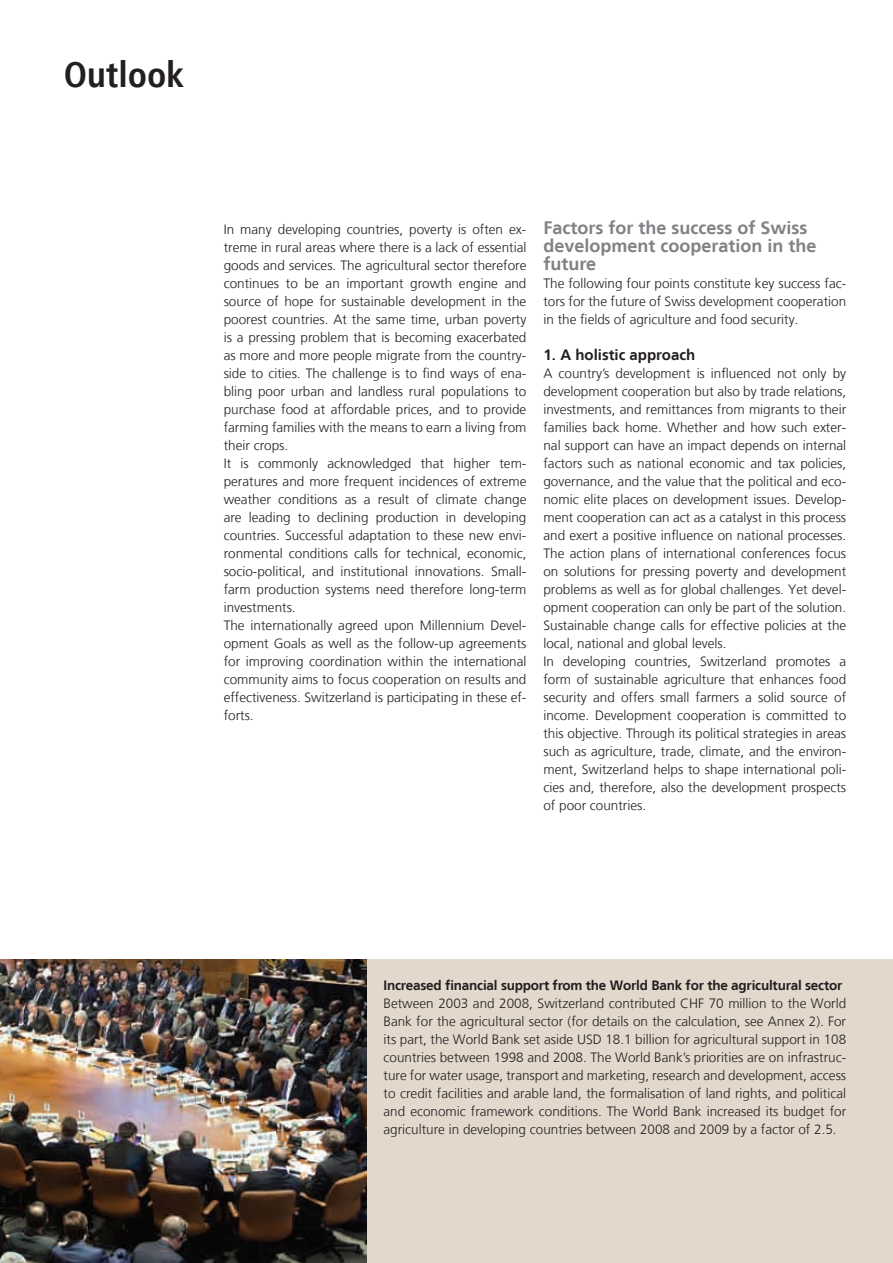
<style>
.page{position:relative;width:893px;height:1263px;background:#fff}
.page>*{position:absolute;margin:0;border:0;box-sizing:border-box;transform-origin:0 0}
._2_Kapitel_CondBold{font:700 condensed 36px "Frutiger LT";color:#231f20}
._3_Zwischentitel_12p{font:700 18px/18px "Frutiger LT";color:#808285}
._3_Zwischentitel_10p{font:700 15px "Frutiger LT";color:#231f20}
._4_Lauftext_9pt{font:300 13.5px/18px "Frutiger LT";color:#231f20;text-align:justify}
._4_Lauftext_9pt-2{font:700 13.5px "Frutiger LT";letter-spacing:-.015em;color:#231f20}
</style>
<div class="page">
<div style="left:0;top:960px;width:893px;height:303px;background:#e3d8cc"></div>
<img style="left:0;top:960px;width:367px;height:303px">
<p class="_2_Kapitel_CondBold" style="left:64px;top:53px;width:122px">Outlook</p>
<p class="_4_Lauftext_9pt" style="left:224px;top:221px;width:304px">In many developing countries, poverty is often ex&shy;treme in rural areas where there is a lack of essential goods and services. The agricultural sector therefore continues to be an important growth engine and source of hope for sustainable development in the poorest countries. At the same time, urban poverty is a pressing problem that is becoming exacerbated as more and more people migrate from the country&shy;side to cities. The challenge is to find ways of ena&shy;bling poor urban and landless rural populations to purchase food at affordable prices, and to provide farming families with the means to earn a living from their crops.</p>
<p class="_4_Lauftext_9pt" style="left:224px;top:455px;width:304px">It is commonly acknowledged that higher tem&shy;peratures and more frequent incidences of extreme weather conditions as a result of climate change are leading to declining production in developing countries. Successful adaptation to these new envi&shy;ronmental conditions calls for technical, economic, socio-political, and institutional innovations. Small&shy;farm production systems need therefore long-term investments.</p>
<p class="_4_Lauftext_9pt" style="left:224px;top:617px;width:304px">The internationally agreed upon Millennium Devel&shy;opment Goals as well as the follow-up agreements for improving coordination within the international community aims to focus cooperation on results and effectiveness. Switzerland is participating in these ef&shy;forts.</p>
<p class="_3_Zwischentitel_12p" style="left:543px;top:219px;width:275px">Factors for the success of Swiss development cooperation in the future</p>
<p class="_4_Lauftext_9pt" style="left:543px;top:275px;width:304px">The following four points constitute key success fac&shy;tors for the future of Swiss development cooperation in the fields of agriculture and food security.</p>
<p class="_3_Zwischentitel_10p" style="left:543px;top:346px;width:153px">1. A holistic approach</p>
<p class="_4_Lauftext_9pt" style="left:543px;top:365px;width:304px">A country’s development is influenced not only by development cooperation but also by trade relations, investments, and remittances from migrants to their families back home. Whether and how such exter&shy;nal support can have an impact depends on internal factors such as national economic and tax policies, governance, and the value that the political and eco&shy;nomic elite places on development issues. Develop&shy;ment cooperation can act as a catalyst in this process and exert a positive influence on national processes.<br>The action plans of international conferences focus on solutions for pressing poverty and development problems as well as for global challenges. Yet devel&shy;opment cooperation can only be part of the solution.<br>Sustainable change calls for effective policies at the local, national and global levels.</p>
<p class="_4_Lauftext_9pt" style="left:543px;top:653px;width:304px">In developing countries, Switzerland promotes a form of sustainable agriculture that enhances food security and offers small farmers a solid source of income. Development cooperation is committed to this objective. Through its political strategies in areas such as agriculture, trade, climate, and the environ&shy;ment, Switzerland helps to shape international poli&shy;cies and, therefore, also the development prospects of poor countries.</p>
<p class="_4_Lauftext_9pt-2" style="left:384px;top:977px;width:460px">Increased financial support from the World Bank for the agricultural sector</p>
<p class="_4_Lauftext_9pt" style="left:384px;top:995px;width:464px">Between 2003 and 2008, Switzerland contributed CHF 70 million to the World Bank for the agricultural sector (for details on the calculation, see Annex 2). For its part, the World Bank set aside USD 18.1 billion for agricultural support in 108 countries between 1998 and 2008. The World Bank’s priorities are on infrastruc&shy;ture for water usage, transport and marketing, research and development, access to credit facilities and arable land, the formalisation of land rights, and political and economic framework conditions. The World Bank increased its budget for agriculture in developing countries between 2008 and 2009 by a factor of 2.5.</p>
</div>
